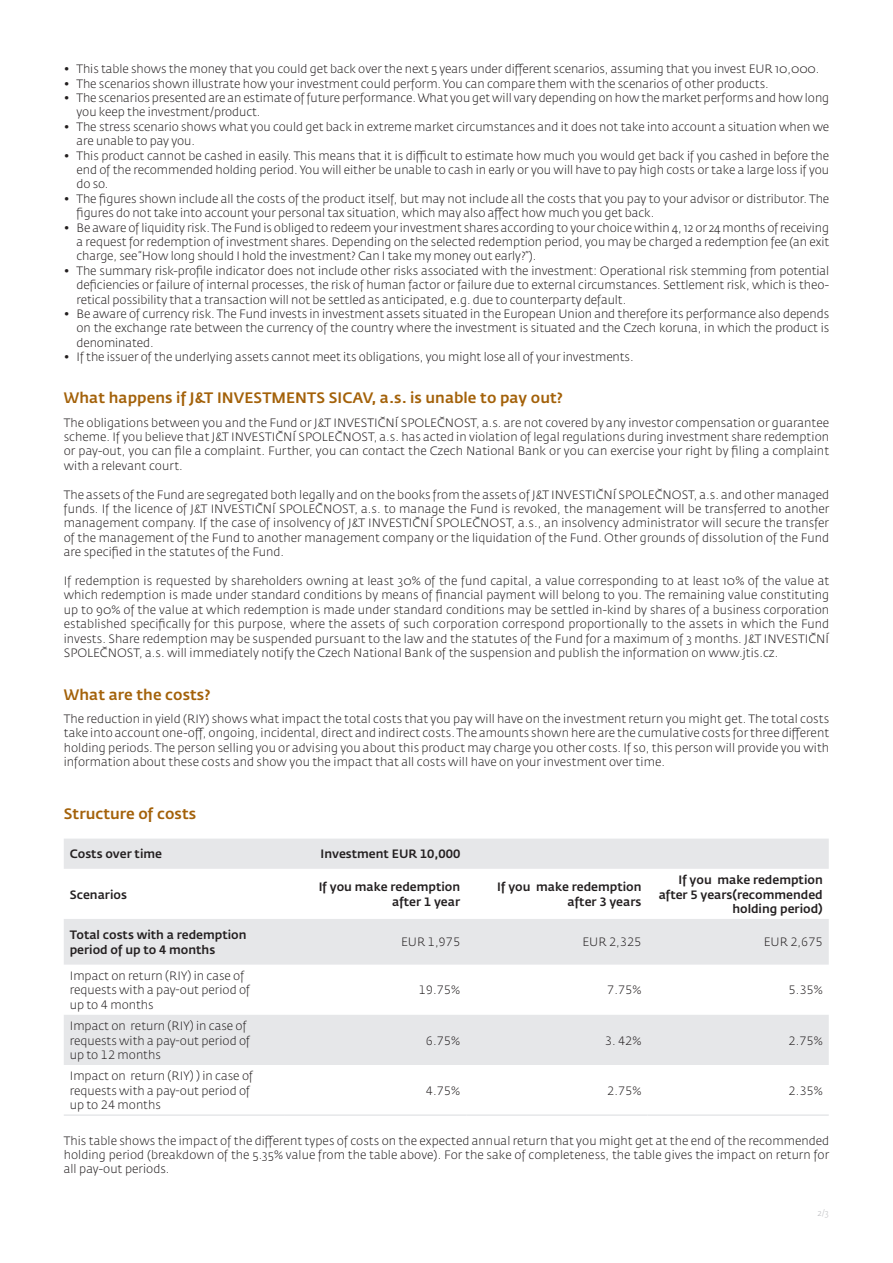
<style>
.page{position:relative;width:893px;height:1263px;background:#fff}
.page>*{position:absolute;margin:0;border:0;box-sizing:border-box;transform-origin:0 0}
.t1{font:500 15px "Fedra Sans Std";letter-spacing:.005em;color:#a36109}
.t2{font:300 12px/14.4px "Fedra Sans Std";letter-spacing:-.005em;color:#231f20;text-align:justify}
.t3{font:500 12px/14.4px "Fedra Sans Std";color:#231f20;text-align:right}
.t4{font:300 9px "Fedra Sans Std";color:#bcbdc0}
</style>
<div class="page">
<svg style="left:64px;top:838px;width:765px;height:227px;fill:#e6e7e9"></svg>
<hr style="left:64px;top:1114px;width:221px;height:2px;background:#e6e7e9">
<hr style="left:285px;top:1114px;width:181px;height:2px;background:#e6e7e9">
<hr style="left:466px;top:1114px;width:181px;height:2px;background:#e6e7e9">
<hr style="left:647px;top:1114px;width:182px;height:2px;background:#e6e7e9">
<p class="t2" style="left:64px;top:62px;width:757px">• This table shows the money that you could get back over the next 5 years under different scenarios, assuming that you invest EUR 10,000.</p>
<p class="t2" style="left:64px;top:76px;width:706px">• The scenarios shown illustrate how your investment could perform. You can compare them with the scenarios of other products.</p>
<p class="t2" style="left:77px;top:91px;width:754px;text-indent:-13px">• The scenarios presented are an estimate of future performance. What you get will vary depending on how the market performs and how long you keep the investment/product.</p>
<p class="t2" style="left:77px;top:119px;width:754px;text-indent:-13px">• The stress scenario shows what you could get back in extreme market circumstances and it does not take into account a situation when we are unable to pay you.</p>
<p class="t2" style="left:77px;top:148px;width:754px;text-indent:-13px">• This product cannot be cashed in easily. This means that it is difficult to estimate how much you would get back if you cashed in before the end of the recommended holding period. You will either be unable to cash in early or you will have to pay high costs or take a large loss if you do so.</p>
<p class="t2" style="left:77px;top:191px;width:754px;text-indent:-13px">• The figures shown include all the costs of the product itself, but may not include all the costs that you pay to your advisor or distributor. The figures do not take into account your personal tax situation, which may also affect how much you get back.</p>
<p class="t2" style="left:77px;top:220px;width:754px;text-indent:-13px">• Be aware of liquidity risk. The Fund is obliged to redeem your investment shares according to your choice within 4, 12 or 24 months of receiving a request for redemption of investment shares. Depending on the selected redemption period, you may be charged a redemption fee (an exit charge, see “How long should I hold the investment? Can I take my money out early?”).</p>
<p class="t2" style="left:77px;top:263px;width:754px;text-indent:-13px">• The summary risk-profile indicator does not include other risks associated with the investment: Operational risk stemming from potential deficiencies or failure of internal processes, the risk of human factor or failure due to external circumstances. Settlement risk, which is theo&shy;retical possibility that a transaction will not be settled as anticipated, e.g. due to counterparty default.</p>
<p class="t2" style="left:77px;top:307px;width:754px;text-indent:-13px">• Be aware of currency risk. The Fund invests in investment assets situated in the European Union and therefore its performance also depends on the exchange rate between the currency of the country where the investment is situated and the Czech koruna, in which the product is denominated.</p>
<p class="t2" style="left:64px;top:350px;width:571px">• If the issuer of the underlying assets cannot meet its obligations, you might lose all of your investments.</p>
<p class="t1" style="left:64px;top:389px;width:501px">What happens if J&amp;T INVESTMENTS SICAV, a.s. is unable to pay out?</p>
<p class="t2" style="left:64px;top:415px;width:767px">The obligations between you and the Fund or J&amp;T INVESTIČNÍ SPOLEČNOST, a.s. are not covered by any investor compensation or guarantee scheme. If you believe that J&amp;T INVESTIČNÍ SPOLEČNOST, a.s. has acted in violation of legal regulations during investment share redemption or pay-out, you can file a complaint. Further, you can contact the Czech National Bank or you can exercise your right by filing a complaint with a relevant court.</p>
<p class="t2" style="left:64px;top:487px;width:767px">The assets of the Fund are segregated both legally and on the books from the assets of J&amp;T INVESTIČNÍ SPOLEČNOST, a.s. and other managed funds. If the licence of J&amp;T INVESTIČNÍ SPOLEČNOST, a.s. to manage the Fund is revoked, the management will be transferred to another management company. If the case of insolvency of J&amp;T INVESTIČNÍ SPOLEČNOST, a.s., an insolvency administrator will secure the transfer of the management of the Fund to another management company or the liquidation of the Fund. Other grounds of dissolution of the Fund are specified in the statutes of the Fund.</p>
<p class="t2" style="left:64px;top:574px;width:767px">If redemption is requested by shareholders owning at least 30% of the fund capital, a value corresponding to at least 10% of the value at which redemption is made under standard conditions by means of financial payment will belong to you. The remaining value constituting up to 90% of the value at which redemption is made under standard conditions may be settled in-kind by shares of a business corporation established specifically for this purpose, where the assets of such corporation correspond proportionally to the assets in which the Fund invests. Share redemption may be suspended pursuant to the law and the statutes of the Fund for a maximum of 3 months. J&amp;T INVESTIČNÍ SPOLEČNOST, a.s. will immediately notify the Czech National Bank of the suspension and publish the information on www.jtis.cz.</p>
<p class="t1" style="left:64px;top:685px;width:148px">What are the costs?</p>
<p class="t2" style="left:64px;top:712px;width:767px">The reduction in yield (RIY) shows what impact the total costs that you pay will have on the investment return you might get. The total costs take into account one-off, ongoing, incidental, direct and indirect costs. The amounts shown here are the cumulative costs for three different holding periods. The person selling you or advising you about this product may charge you other costs. If so, this person will provide you with information about these costs and show you the impact that all costs will have on your investment over time.</p>
<p class="t1" style="left:64px;top:805px;width:134px">Structure of costs</p>
<p class="t3" style="left:70px;top:847px;width:94px">Costs over time</p>
<p class="t3" style="left:321px;top:847px;width:141px">Investment EUR 10,000</p>
<p class="t3" style="left:70px;top:887px;width:59px">Scenarios</p>
<p class="t3" style="left:319px;top:880px;width:143px">If you make redemption after 1 year</p>
<p class="t3" style="left:497px;top:880px;width:146px">If you make redemption after 3 years</p>
<p class="t3" style="left:659px;top:873px;width:166px">If you make redemption after 5 years(recommended holding period)</p>
<p class="t3" style="left:70px;top:928px;width:178px;text-align:left">Total costs with a redemption period of up to 4 months</p>
<p class="t2" style="left:401px;top:935px;width:61px">EUR 1,975</p>
<p class="t2" style="left:582px;top:935px;width:61px">EUR 2,325</p>
<p class="t2" style="left:764px;top:935px;width:61px">EUR 2,675</p>
<p class="t2" style="left:70px;top:968px;width:182px;text-align:left">Impact on return (RIY) in case of requests with a pay-out period of up to 4 months</p>
<p class="t2" style="left:419px;top:983px;width:43px">19.75%</p>
<p class="t2" style="left:607px;top:983px;width:36px">7.75%</p>
<p class="t2" style="left:788px;top:983px;width:36px">5.35%</p>
<p class="t2" style="left:70px;top:1019px;width:182px;text-align:left">Impact on return (RIY) in case of requests with a pay-out period of up to 12 months</p>
<p class="t2" style="left:70px;top:1069px;width:185px;text-align:left">Impact on return (RIY) ) in case of requests with a pay-out period of up to 24 months</p>
<p class="t2" style="left:426px;top:1033px;width:36px">6.75%</p>
<p class="t2" style="left:605px;top:1033px;width:38px">3. 42%</p>
<p class="t2" style="left:788px;top:1033px;width:36px">2.75%</p>
<p class="t2" style="left:426px;top:1083px;width:36px">4.75%</p>
<p class="t2" style="left:607px;top:1083px;width:36px">2.75%</p>
<p class="t2" style="left:788px;top:1083px;width:36px">2.35%</p>
<p class="t2" style="left:64px;top:1133px;width:767px">This table shows the impact of the different types of costs on the expected annual return that you might get at the end of the recommended holding period (breakdown of the 5.35% value from the table above). For the sake of completeness, the table gives the impact on return for all pay-out periods.</p>
<p class="t4" style="left:817px;top:1207px;width:13px">2/3</p>
</div>
